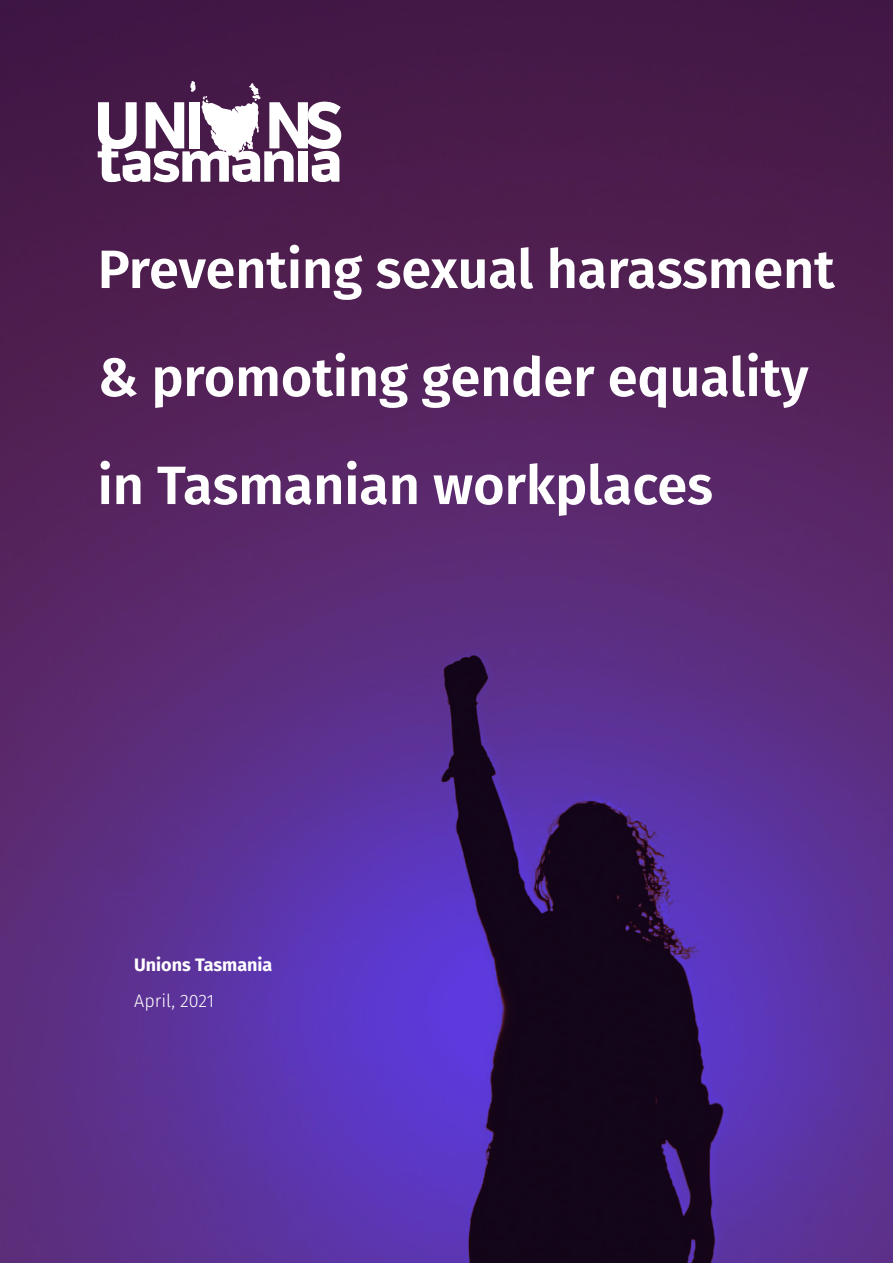
<style>
.page{position:relative;width:893px;height:1263px;background:#fff}
.page>*{position:absolute;margin:0;border:0;box-sizing:border-box;transform-origin:0 0}
.t1{font:900 67.95px "Pill Gothic 600 mg";color:#fff}
.Titolo{font:600 54px/108px "Fira Sans";color:#fff}
.Intestazione_sezione{font:700 18px "Fira Sans";color:#fff}
.Intestazione_sezione-2{font:300 18px "Fira Sans";color:#fff}
</style>
<div class="page">
<img style="left:0;top:0;width:893px;height:1263px">
<div style="left:298px;top:151px;width:10px;height:31px;background:#fff"></div>
<svg style="left:312px;top:151px;width:27px;height:31px"></svg>
<svg style="left:98px;top:81px;width:196px;height:101px"></svg>
<p class="t1" style="left:94px;top:84px;width:252px">UNI NS</p>
<p class="Titolo" style="left:98px;top:212px;width:738px">Preventing sexual harassment &amp; promoting gender equality in Tasmanian workplaces</p>
<p class="Intestazione_sezione" style="left:134px;top:949px;width:140px">Unions Tasmania</p>
<p class="Intestazione_sezione-2" style="left:134px;top:988px;width:81px">April, 2021</p>
</div>
